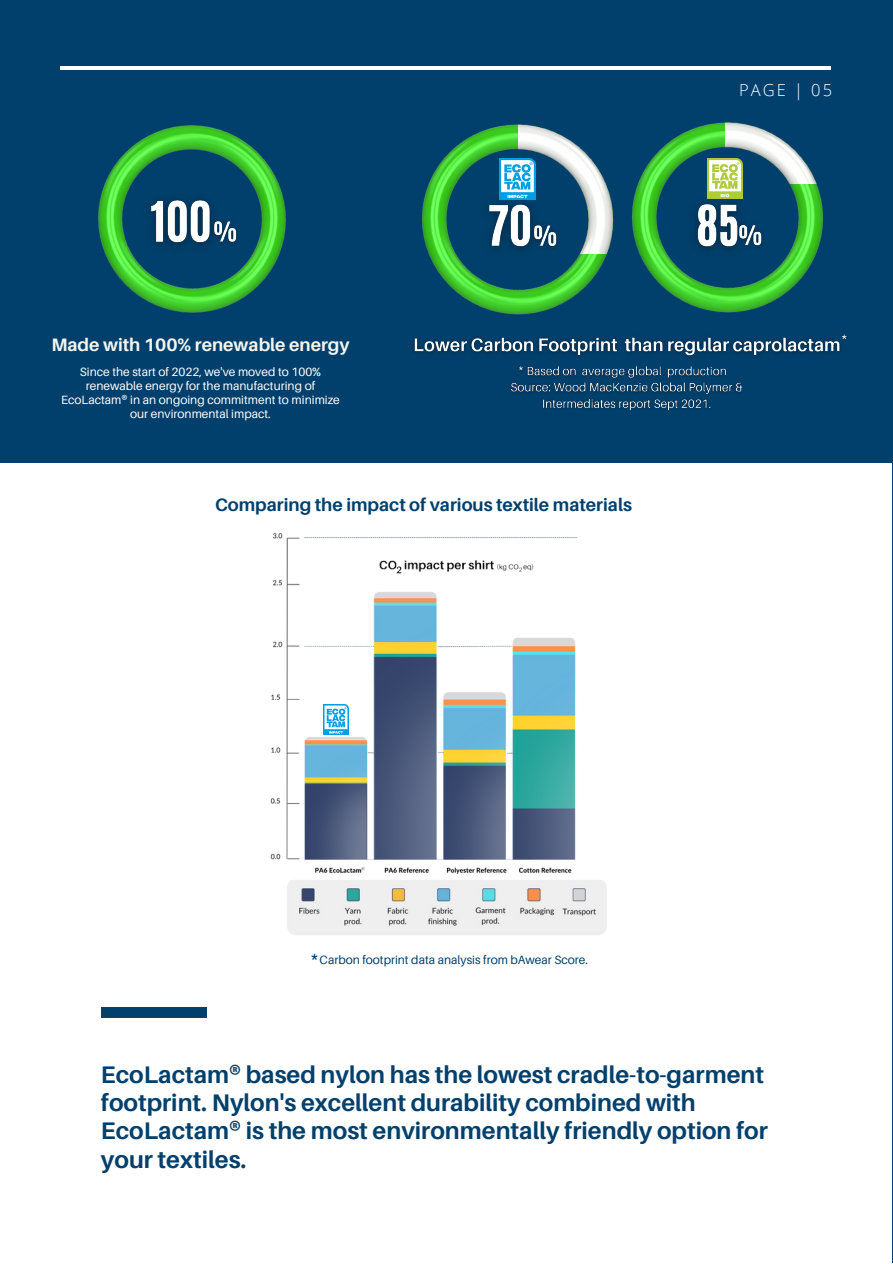
<style>
.page{position:relative;width:893px;height:1264px;background:#fff}
.page>*{position:absolute;margin:0;border:0;box-sizing:border-box;transform-origin:0 0}
.t1{font:700 24px/28px "Aileron";color:#01406c}
.t2{font:700 18px "Aileron";color:#01406c}
.t3{font:700 18px "Aileron";color:#f5f5ef}
.t4{font:300 16.5px "Open Sans";letter-spacing:.12em;color:#fff}
.t5{font:700 15px "Aileron";color:#01406c}
.t6{font:12px/14px "Aileron";color:#fff;text-align:center}
.t7{font:12px "Aileron";color:#01406c}
</style>
<div class="page">
<div style="left:0;top:0;width:892px;height:1262px;background:#01406c"></div>
<hr style="left:60px;top:66px;width:770px;height:4px;background:#fff">
<img style="left:98px;top:125px;width:188px;height:188px">
<img style="left:715px;top:122px;width:108px;height:191px">
<img style="left:422px;top:124px;width:293px;height:191px">
<img style="left:518px;top:123px;width:197px;height:131px">
<img style="left:725px;top:122px;width:98px;height:61px">
<img style="left:708px;top:158px;width:34px;height:34px">
<div style="left:0;top:462px;width:892px;height:800px;background:#fff"></div>
<img style="left:270px;top:532px;width:337px;height:403px">
<div style="left:101px;top:1007px;width:106px;height:10px;background:#01406c"></div>
<img style="left:499px;top:158px;width:36px;height:34px">
<img style="left:138px;top:188px;width:86px;height:69px">
<img style="left:208px;top:215px;width:36px;height:34px">
<img style="left:511px;top:366px;width:232px;height:45px">
<img style="left:514px;top:366px;width:13px;height:9px">
<img style="left:413px;top:337px;width:428px;height:20px">
<img style="left:836px;top:334px;width:11px;height:11px">
<img style="left:474px;top:192px;width:70px;height:71px">
<img style="left:526px;top:219px;width:37px;height:35px">
<img style="left:683px;top:192px;width:68px;height:70px">
<img style="left:732px;top:218px;width:36px;height:35px">
<img style="left:324px;top:705px;width:24px;height:29px">
<p class="t3" style="left:51px;top:333px;width:300px">Made with 100% renewable energy</p>
<p class="t6" style="left:61px;top:364px;width:280px">Since the start of 2022, we've moved to 100% renewable energy for the manufacturing of EcoLactam® in an ongoing commitment to minimize our environmental impact.</p>
<p class="t2" style="left:215px;top:493px;width:418px">Comparing the impact of various textile materials</p>
<p class="t4" style="left:739px;top:79px;width:94px">PAGE | 05</p>
<p class="t5" style="left:310px;top:946px;width:10px">*</p>
<p class="t7" style="left:319px;top:952px;width:270px">Carbon footprint data analysis from bAwear Score.</p>
<p class="t1" style="left:101px;top:1060px;width:668px">EcoLactam® based nylon has the lowest cradle-to-garment footprint. Nylon's excellent durability combined with EcoLactam® is the most environmentally friendly option for your textiles.</p>
</div>
